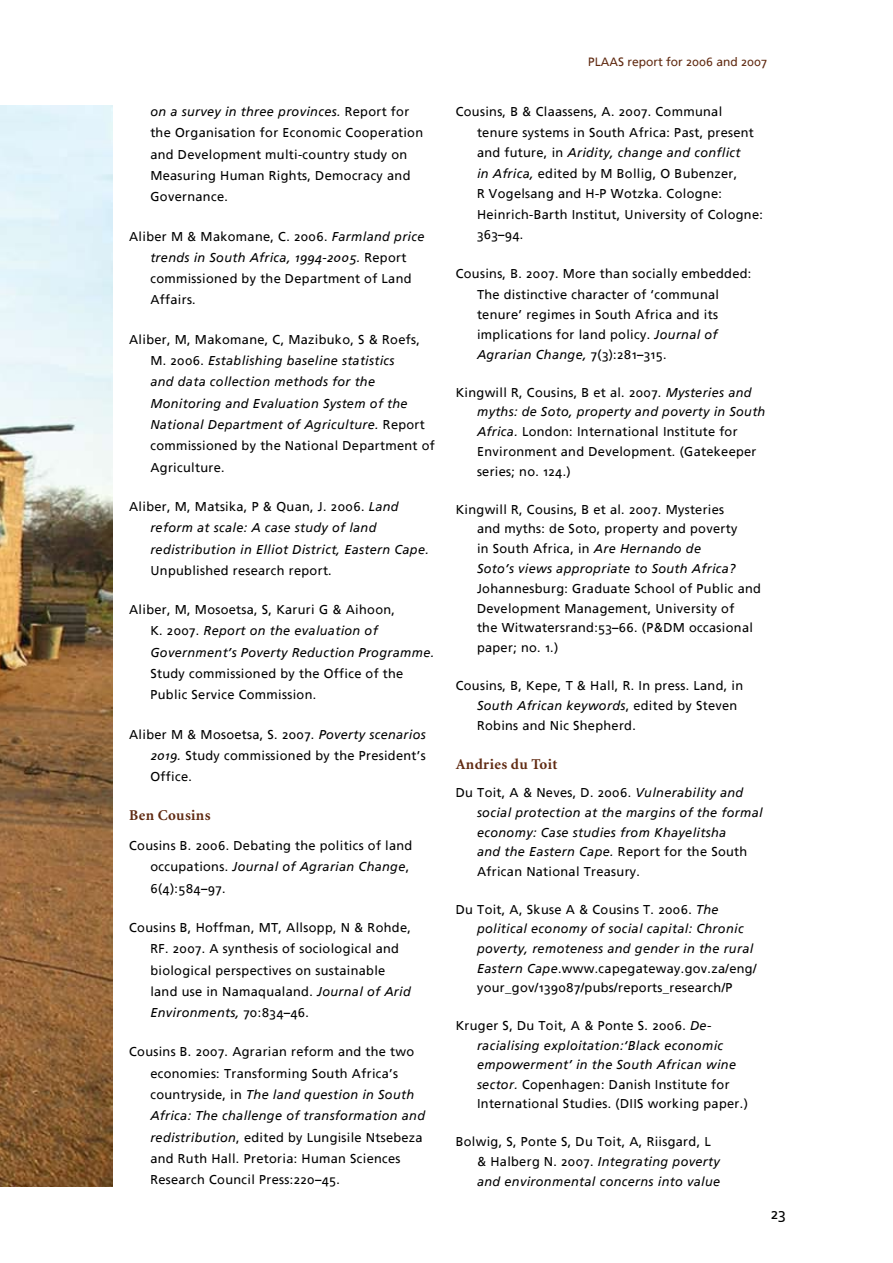
<style>
.page{position:relative;width:893px;height:1263px;background:#fff}
.page>*{position:absolute;margin:0;border:0;box-sizing:border-box;transform-origin:0 0}
.t1{font:700 15px "Minion";letter-spacing:.025em;color:#602a11}
.t2{font:15px "Frutiger Linotype";color:#000}
.t3{font:12.75px/21.3px "Frutiger Linotype";letter-spacing:.025em;color:#000}
.t4{font:italic 12.75px/21.3px "Frutiger Linotype";letter-spacing:.025em;color:#000}
.t5{font:12px "Frutiger Linotype";color:#602a11}
.s1{font-style:italic}
.s2{font-style:normal}
</style>
<div class="page">
<img style="left:0;top:106px;width:112px;height:1080px">
<p class="t3" style="left:150px;top:101px;width:274px"><span class="s1">on a survey in three provinces.</span> Report for the Organisation for Economic Cooperation and Development multi-country study on Measuring Human Rights, Democracy and Governance.</p>
<p class="t3" style="left:150px;top:225px;width:276px;text-indent:-21px">Aliber M &amp; Makomane, C. 2006. <span class="s1">Farmland price trends in South Africa, 1994-2005.</span> Report commissioned by the Department of Land Affairs.</p>
<p class="t4" style="left:150px;top:329px;width:286px;text-indent:-21px"><span class="s2">Aliber, M, Makomane, C, Mazibuko, S &amp; Roefs, M. 2006.</span> Establishing baseline statistics<br>and data collection methods for the Monitoring and Evaluation System of the National Department of Agriculture. <span class="s2">Report commissioned by the National Department of Agriculture.</span></p>
<p class="t4" style="left:150px;top:496px;width:280px;text-indent:-21px"><span class="s2">Aliber, M, Matsika, P &amp; Quan, J. 2006.</span> Land reform at scale: A case study of land redistribution in Elliot District, Eastern Cape.</p>
<p class="t3" style="left:150px;top:560px;width:183px">Unpublished research report.</p>
<p class="t4" style="left:150px;top:599px;width:286px;text-indent:-21px"><span class="s2">Aliber, M, Mosoetsa, S, Karuri G &amp; Aihoon,<br>K. 2007.</span> Report on the evaluation of<br>Government’s Poverty Reduction Programme.</p>
<p class="t3" style="left:150px;top:663px;width:254px">Study commissioned by the Office of the<br>Public Service Commission.</p>
<p class="t3" style="left:150px;top:723px;width:277px;text-align:justify;text-indent:-21px">Aliber M &amp; Mosoetsa, S. 2007. <span class="s1">Poverty scenarios 2019.</span> Study commissioned by the President’s Office.</p>
<p class="t1" style="left:129px;top:807px;width:83px">Ben Cousins</p>
<p class="t3" style="left:150px;top:835px;width:264px;text-indent:-21px">Cousins B. 2006. Debating the politics of land occupations. <span class="s1">Journal of Agrarian Change</span>,<br>6(4):584–97.</p>
<p class="t3" style="left:150px;top:917px;width:262px;text-indent:-21px">Cousins B, Hoffman, MT, Allsopp, N &amp; Rohde, RF. 2007. A synthesis of sociological and biological perspectives on sustainable land use in Namaqualand. <span class="s1">Journal of Arid Environments,</span> 70:834–46.</p>
<p class="t3" style="left:150px;top:1041px;width:276px;text-indent:-21px">Cousins B. 2007. Agrarian reform and the two economies: Transforming South Africa’s countryside, in <span class="s1">The land question in South Africa: The challenge of transformation and redistribution</span>, edited by Lungisile Ntsebeza and Ruth Hall. Pretoria: Human Sciences Research Council Press:220–45.</p>
<p class="t5" style="left:588px;top:54px;width:181px">PLAAS report for 2006 and 2007</p>
<p class="t3" style="left:477px;top:101px;width:287px;line-height:20.5px;text-indent:-21px">Cousins, B &amp; Claassens, A. 2007. Communal tenure systems in South Africa: Past, present and future, in <span class="s1">Aridity, change and conflict<br>in Africa,</span> edited by M Bollig, O Bubenzer,<br>R Vogelsang and H-P Wotzka. Cologne:<br>Heinrich-Barth Institut, University of Cologne:<br>363–94.</p>
<p class="t3" style="left:477px;top:263px;width:276px;line-height:20.2px;text-indent:-21px">Cousins, B. 2007. More than socially embedded:<br>The distinctive character of ‘communal tenure’ regimes in South Africa and its implications for land policy. <span class="s1">Journal of Agrarian Change,</span> 7(3):281–315.</p>
<p class="t3" style="left:477px;top:382px;width:290px;line-height:19.8px;text-indent:-21px">Kingwill R, Cousins, B et al. 2007. <span class="s1">Mysteries and myths: de Soto, property and poverty in South Africa.</span> London: International Institute for Environment and Development. (Gatekeeper series; no. 124.)</p>
<p class="t3" style="left:477px;top:499px;width:262px;line-height:19.8px;text-indent:-21px">Kingwill R, Cousins, B et al. 2007. Mysteries and myths: de Soto, property and poverty in South Africa, in <span class="s1">Are Hernando de Soto’s views appropriate to South Africa?</span></p>
<p class="t3" style="left:477px;top:578px;width:286px;line-height:19.8px">Johannesburg: Graduate School of Public and Development Management, University of<br>the Witwatersrand:53–66. (P&amp;DM occasional paper; no. 1.)</p>
<p class="t3" style="left:477px;top:675px;width:268px;line-height:20.2px;text-indent:-21px">Cousins, B, Kepe, T &amp; Hall, R. In press. Land, in<br><span class="s1">South African keywords</span>, edited by Steven<br>Robins and Nic Shepherd.</p>
<p class="t1" style="left:456px;top:756px;width:103px">Andries du Toit</p>
<p class="t4" style="left:477px;top:783px;width:287px;line-height:19.6px;text-indent:-21px"><span class="s2">Du Toit, A &amp; Neves, D. 2006.</span> Vulnerability and social protection at the margins of the formal economy: Case studies from Khayelitsha<br>and the Eastern Cape. <span class="s2">Report for the South African National Treasury.</span></p>
<p class="t3" style="left:477px;top:899px;width:281px;line-height:19.6px;text-indent:-21px">Du Toit, A, Skuse A &amp; Cousins T. 2006. <span class="s1">The political economy of social capital: Chronic poverty, remoteness and gender in the rural Eastern Cape</span>.www.capegateway.gov.za/eng/ your_gov/139087/pubs/reports_research/P</p>
<p class="t3" style="left:477px;top:1015px;width:272px;line-height:19.6px;text-indent:-21px">Kruger S, Du Toit, A &amp; Ponte S. 2006. <span class="s1">De&shy;racialising exploitation:‘Black economic empowerment’ in the South African wine sector.</span> Copenhagen: Danish Institute for International Studies. (DIIS working paper.)</p>
<p class="t4" style="left:477px;top:1132px;width:245px;line-height:19.8px;text-indent:-21px"><span class="s2">Bolwig, S, Ponte S, Du Toit, A, Riisgard, L &amp; Halberg N. 2007.</span> Integrating poverty and environmental concerns into value</p>
<p class="t2" style="left:771px;top:1205px;width:17px">23</p>
</div>
